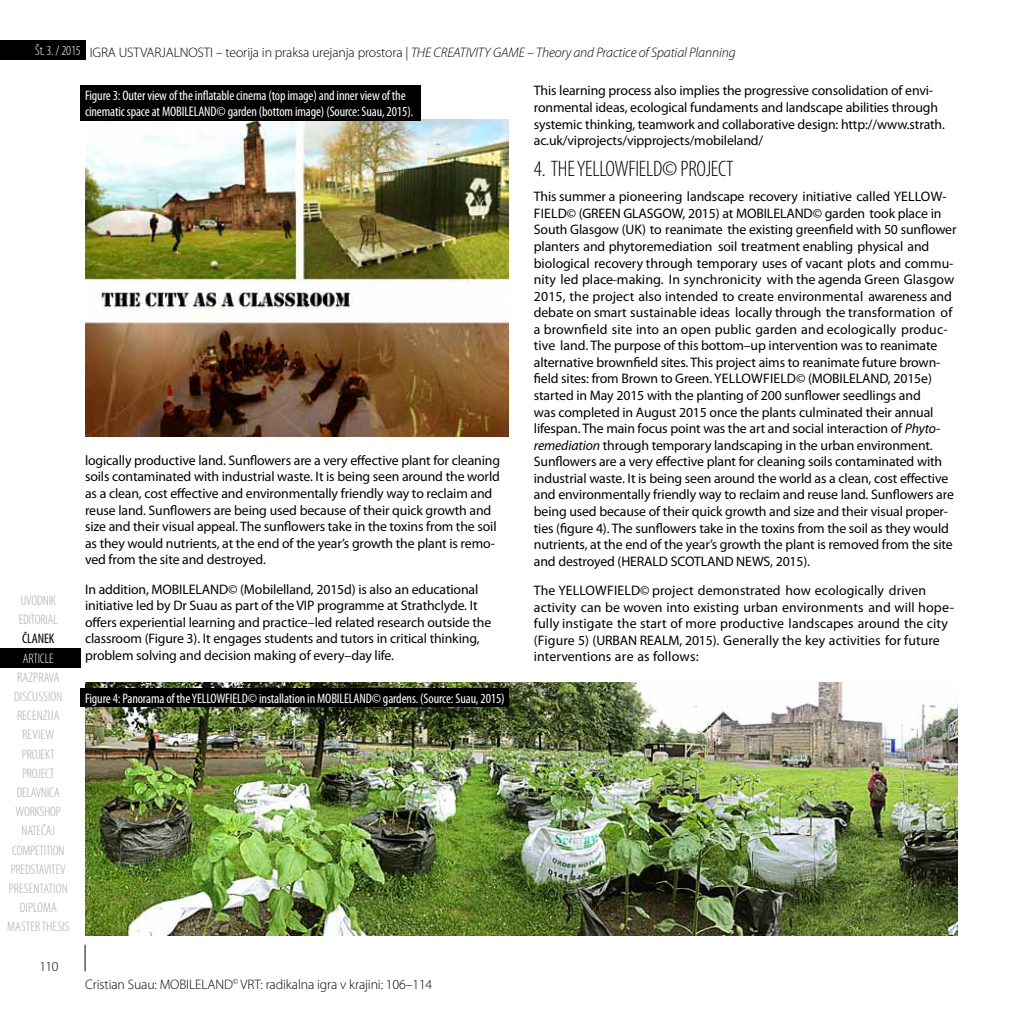
<style>
.page{position:relative;width:1021px;height:1021px;background:#fff}
.page>*{position:absolute;margin:0;border:0;box-sizing:border-box;transform-origin:0 0}
.t1{font:300 condensed 22.5px "Myriad Pro";letter-spacing:-.01em;color:#000}
.t2{font:13.8px/16.5px "Myriad Pro";letter-spacing:-.01em;color:#000}
.t3{font:13.8px/16.5px "Myriad Pro";letter-spacing:.01em;color:#000}
.t4{font:condensed 13.8px/16.5px "Myriad Pro";letter-spacing:-.01em;color:#fff}
.t5{font:300 condensed 13.8px "Myriad Pro";letter-spacing:-.01em;color:#a7a9ac}
.t6{font:italic 300 13.8px "Myriad Pro";letter-spacing:-.01em;color:#000}
.t7{font:300 13.8px "Myriad Pro";letter-spacing:-.01em;color:#000}
.t8{font:300 condensed 13.8px/19.2px "Myriad Pro";letter-spacing:.01em;color:#a7a9ac;text-align:center}
.t9{font:300 condensed 13.8px "Myriad Pro";letter-spacing:-.01em;color:#fff}
.t10{font:condensed 13.8px "Myriad Pro";letter-spacing:-.01em;color:#000}
.s1{font-style:normal;font-stretch:condensed;color:#fff}
.s2{font-style:normal}
.s3{font-style:italic}
</style>
<div class="page">
<div style="left:0;top:41px;width:85px;height:19px;background:#000"></div>
<svg style="left:85px;top:944px;width:1px;height:27px"></svg>
<div style="left:0;top:648px;width:81px;height:19px;background:#000"></div>
<img style="left:85px;top:119px;width:423px;height:317px">
<div style="left:81px;top:85px;width:340px;height:35px;background:#000"></div>
<img style="left:85px;top:682px;width:872px;height:253px">
<div style="left:81px;top:688px;width:428px;height:18px;background:#000"></div>
<p class="t6" style="left:35px;top:44px;width:702px"><span class="s1">ŠT. 3. / 2015</span> <span class="s2">IGRA USTVARJALNOSTI – teorija in praksa urejanja prostora |</span> THE CREATIVITY GAME – Theory and Practice of Spatial Planning</p>
<p class="t4" style="left:85px;top:87px;width:330px">Figure 3: Outer view of the inflatable cinema (top image) and inner view of the cinematic space at MOBILELAND© garden (bottom image) (Source: Suau, 2015).</p>
<p class="t5" style="left:20px;top:592px;width:37px">UVODNIK</p>
<p class="t5" style="left:19px;top:611px;width:41px">EDITORIAL</p>
<p class="t10" style="left:22px;top:630px;width:34px">ČLANEK</p>
<p class="t9" style="left:23px;top:650px;width:32px">ARTICLE</p>
<p class="t5" style="left:17px;top:669px;width:23px">RAZPRAVA</p>
<p class="t5" style="left:17px;top:707px;width:6px">RECEN</p>
<p class="t5" style="left:43px;top:707px;width:10px">ZIJA</p>
<p class="t5" style="left:14px;top:688px;width:6px">DISCUSSION</p>
<p class="t5" style="left:22px;top:726px;width:7px">REVIEW</p>
<p class="t5" style="left:22px;top:745px;width:34px">PROJEKT</p>
<p class="t5" style="left:22px;top:765px;width:34px">PROJECT</p>
<p class="t5" style="left:17px;top:784px;width:45px">DELAVNICA</p>
<p class="t5" style="left:16px;top:803px;width:47px">WORKSHOP</p>
<p class="t5" style="left:22px;top:822px;width:35px">NATEČAJ</p>
<p class="t5" style="left:12px;top:842px;width:54px">COMPETITION</p>
<p class="t5" style="left:11px;top:861px;width:57px">PREDSTAVITEV</p>
<p class="t5" style="left:9px;top:880px;width:6px">PRESENTATION</p>
<p class="t8" style="left:7px;top:898px;width:64px">DIPLOMA<br>MASTER THESIS</p>
<p class="t7" style="left:40px;top:958px;width:20px">110</p>
<p class="t2" style="left:85px;top:452px;width:416px">logically productive land. Sunflowers are a very effective plant for cleaning soils contaminated with industrial waste. It is being seen around the world as a clean, cost effective and environmentally friendly way to reclaim and reuse land. Sunflowers are being used because of their quick growth and size and their visual appeal. The sunflowers take in the toxins from the soil as they would nutrients, at the end of the year’s growth the plant is remo&shy;ved from the site and destroyed.</p>
<p class="t2" style="left:85px;top:580px;width:408px">In addition, MOBILELAND© (Mobilelland, 2015d) is also an educational initiative led by Dr Suau as part of the VIP programme at Strathclyde. It offers experiential learning and practice–led related research outside the classroom (Figure 3). It engages students and tutors in critical thinking, problem solving and decision making of every–day life.</p>
<p class="t4" style="left:85px;top:689px;width:421px">Figure 4: Panorama of the YELLOWFIELD© installation in MOBILELAND© gardens. (Source: Suau, 2015)</p>
<p class="t7" style="left:85px;top:975px;width:349px">Cristian Suau: MOBILELAND<sup>©</sup> VRT: radikalna igra v krajini: 106–114</p>
<p class="t2" style="left:534px;top:82px;width:412px">This learning process also implies the progressive consolidation of envi&shy;ronmental ideas, ecological fundaments and landscape abilities through systemic thinking, teamwork and collaborative design: http://www.strath. ac.uk/viprojects/vipprojects/mobileland/</p>
<h1 class="t1" style="left:534px;top:155px;width:201px">4. THE YELLOWFIELD© PROJECT</h1>
<p class="t2" style="left:534px;top:188px;width:424px">This summer a pioneering landscape recovery initiative called YELLOW-FIELD© (GREEN GLASGOW, 2015) at MOBILELAND© garden took place in South Glasgow (UK) to reanimate the existing greenfield with 50 sunflower planters and phytoremediation soil treatment enabling physical and biological recovery through temporary uses of vacant plots and commu&shy;nity led place–‐making. In synchronicity with the agenda Green Glasgow 2015, the project also intended to create environmental awareness and debate on smart sustainable ideas locally through the transformation of a brownfield site into an open public garden and ecologically produc&shy;tive land. The purpose of this bottom–up intervention was to reanimate alternative brownfield sites. This project aims to reanimate future brown&shy;field sites: from Brown to Green. YELLOWFIELD© (MOBILELAND, 2015e) started in May 2015 with the planting of 200 sunflower seedlings and<br>was completed in August 2015 once the plants culminated their annual lifespan. The main focus point was the art and social interaction of <span class="s3">Phyto&shy;remediation</span> through temporary landscaping in the urban environment.<br>Sunflowers are a very effective plant for cleaning soils contaminated with industrial waste. It is being seen around the world as a clean, cost effective and environmentally friendly way to reclaim and reuse land. Sunflowers are being used because of their quick growth and size and their visual proper&shy;ties (figure 4). The sunflowers take in the toxins from the soil as they would nutrients, at the end of the year’s growth the plant is removed from the site and destroyed (HERALD SCOTLAND NEWS, 2015).</p>
<p class="t3" style="left:534px;top:582px;width:421px">The YELLOWFIELD© project demonstrated how ecologically driven activity can be woven into existing urban environments and will hope&shy;fully instigate the start of more productive landscapes around the city (Figure 5) (URBAN REALM, 2015). Generally the key activities for future interventions are as follows:</p>
</div>
